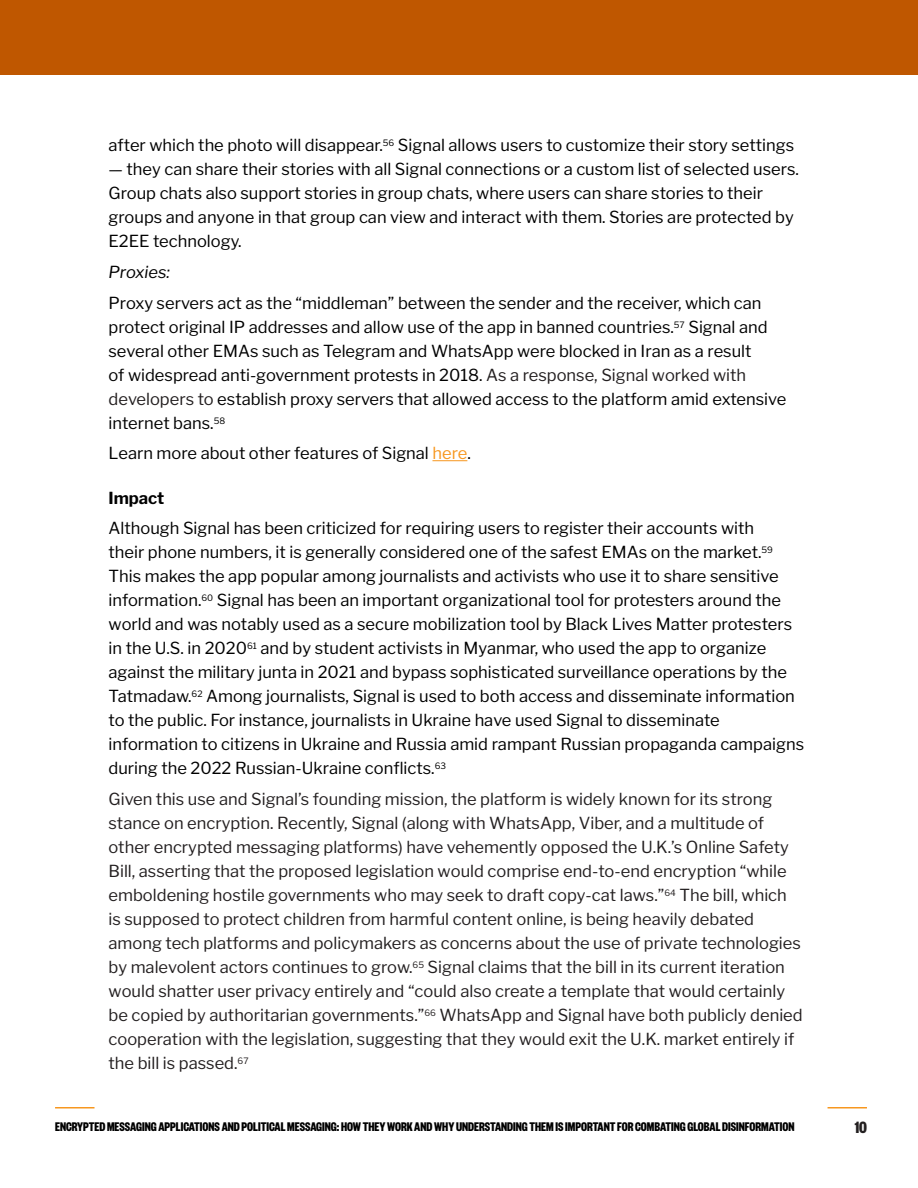
<style>
.page{position:relative;width:918px;height:1188px;background:#fff}
.page>*{position:absolute;margin:0;border:0;box-sizing:border-box;transform-origin:0 0}
.t1{font:700 18px "Founders Grotesk X Cond";color:#231f20}
.t2{font:16.5px/24px "Libre Franklin";color:#000}
.t3{font:16.5px/24px "Libre Franklin";color:#231f20}
.t4{font:italic 16.5px "Libre Franklin";color:#000}
.t5{font:700 16.5px "Libre Franklin";color:#000}
.t6{font:700 13.8px "Founders Grotesk X Cond";color:#000}
.s1{color:#231f20}
.s2{color:#f7971f}
</style>
<div class="page">
<hr style="left:55px;top:1107px;width:40px;height:1px;background:#f7971f">
<hr style="left:828px;top:1107px;width:39px;height:1px;background:#f7971f">
<div style="left:0;top:0;width:918px;height:75px;background:#bf5700"></div>
<hr style="left:432px;top:460px;width:35px;height:1px;background:#f7971f">
<p class="t2" style="left:109px;top:133px;width:687px">after which the photo will disappear.<sup>56</sup> Signal allows users to customize their story settings</p>
<p class="t2" style="left:109px;top:157px;width:692px">— they can share their stories with all Signal connections or a custom list of selected users.<br>Group chats also support stories in group chats, where users can share stories to their groups and anyone in that group can view and interact with them. Stories are protected by E2EE technology.</p>
<p class="t4" style="left:109px;top:262px;width:63px">Proxies:</p>
<p class="t2" style="left:109px;top:291px;width:679px">Proxy servers act as the “middleman” between the sender and the receiver, which can protect original IP addresses and allow use of the app in banned countries.<sup>57</sup> Signal and several other EMAs such as Telegram and WhatsApp were blocked in Iran as a result<br>of widespread anti-government protests in 2018. <span class="s1">As a response, Signal worked with developers to</span> establish proxy servers that allowed access to the platform amid extensive internet bans.<sup>58</sup></p>
<p class="t2" style="left:109px;top:442px;width:364px">Learn more about other features of Signal <span class="s2">here</span>.</p>
<p class="t5" style="left:109px;top:488px;width:57px">Impact</p>
<p class="t2" style="left:109px;top:517px;width:697px">Although Signal has been criticized for requiring users to register their accounts with<br>their phone numbers, it is generally considered one of the safest EMAs on the market.<sup>59<br></sup>This makes the app popular among journalists and activists who use it to share sensitive information.<sup>60</sup> Signal has been an important organizational tool for protesters around the world and was notably used as a secure mobilization tool by Black Lives Matter protesters in the U.S. in 2020<sup>61</sup> and by student activists in Myanmar, who used the app to organize against the military junta in 2021 and bypass sophisticated surveillance operations by the Tatmadaw.<sup>62</sup> Among journalists, Signal is used to both access and disseminate information to the public. For instance, journalists in Ukraine have used Signal to disseminate information to citizens in Ukraine and Russia amid rampant Russian propaganda campaigns during the 2022 Russian-Ukraine conflicts.<sup>63</sup></p>
<p class="t3" style="left:109px;top:787px;width:696px">Given this use and Signal’s founding mission, the platform is widely known for its strong stance on encryption. Recently, Signal (along with WhatsApp, Viber, and a multitude of other encrypted messaging platforms) have vehemently opposed the U.K.’s Online Safety Bill, asserting that the proposed legislation would comprise end-to-end encryption “while emboldening hostile governments who may seek to draft copy-cat laws.”<sup>64</sup> The bill, which is supposed to protect children from harmful content online, is being heavily debated among tech platforms and policymakers as concerns about the use of private technologies by malevolent actors continues to grow.<sup>65</sup> Signal claims that the bill in its current iteration would shatter user privacy entirely and “could also create a template that would certainly be copied by authoritarian governments.”<sup>66</sup> WhatsApp and Signal have both publicly denied cooperation with the legislation, suggesting that they would exit the U.K. market entirely if the bill is passed.<sup>67</sup></p>
<p class="t6" style="left:55px;top:1118px;width:741px">ENCRYPTED MESSAGING APPLICATIONS AND POLITICAL MESSAGING: HOW THEY WORK AND WHY UNDERSTANDING THEM IS IMPORTANT FOR COMBATING GLOBAL DISINFORMATION</p>
<p class="t1" style="left:855px;top:1116px;width:14px">10</p>
</div>
